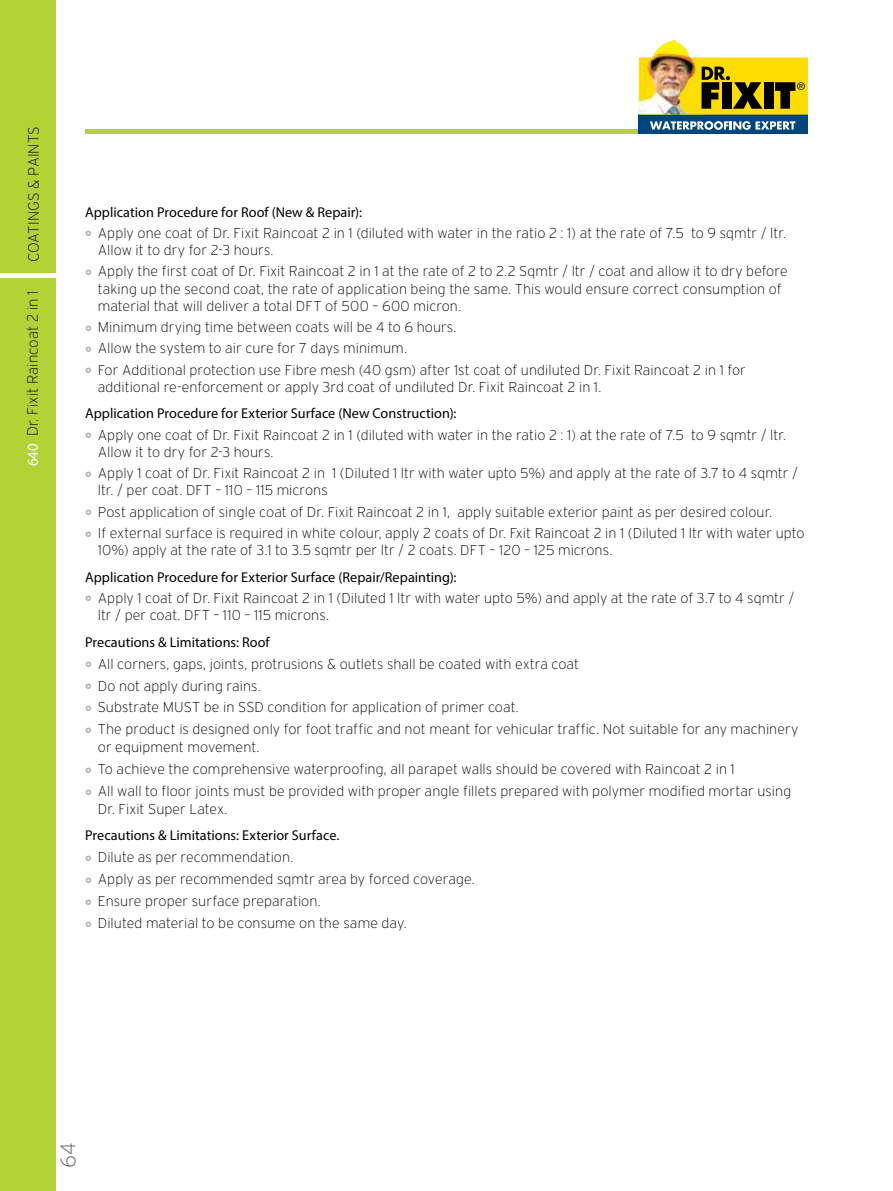
<style>
.page{position:relative;width:893px;height:1191px;background:#fff}
.page>*{position:absolute;margin:0;border:0;box-sizing:border-box;transform-origin:0 0}
.t1{font:200 21px "Interstate";color:#58595b}
.t2{font:200 15px "Interstate";color:#000}
.t3{font:200 14.25px/21.9px "Interstate";letter-spacing:.005em;color:#000}
.t4{font:14.25px "Myriad Pro";letter-spacing:.005em;color:#000}
.s1{font-family:"Myriad Pro";font-weight:400;color:#fff}
</style>
<div class="page">
<div style="left:0;top:0;width:55px;height:1191px;background:#b3d235"></div>
<div style="left:85px;top:129px;width:723px;height:5px;background:#b3d235"></div>
<div style="left:0;top:273px;width:56px;height:5px;background:#fff"></div>
<div style="left:639px;top:115px;width:169px;height:19px;background:#00467e"></div>
<img style="left:639px;top:39px;width:169px;height:76px">
<svg style="left:650px;top:121px;width:145px;height:9px"></svg>
<p class="t2" style="left:25px;top:262px;width:137px;rotate:-90deg">COATINGS &amp; PAINTS</p>
<p class="t2" style="left:24px;top:466px;width:178px;rotate:-90deg"><span class="s1">640</span> Dr. Fixit Raincoat 2 in 1</p>
<p class="t4" style="left:85px;top:203px;width:278px">Application Procedure for Roof (New &amp; Repair):</p>
<p class="t3" style="left:98px;top:224px;width:690px;line-height:17.1px">Apply one coat of Dr. Fixit Raincoat 2 in 1 (diluted with water in the ratio 2 : 1) at the rate of 7.5 to 9 sqmtr / ltr.<br>Allow it to dry for 2-3 hours.</p>
<p class="t3" style="left:98px;top:263px;width:691px;line-height:17.1px">Apply the first coat of Dr. Fixit Raincoat 2 in 1 at the rate of 2 to 2.2 Sqmtr / ltr / coat and allow it to dry before taking up the second coat, the rate of application being the same. This would ensure correct consumption of material that will deliver a total DFT of 500 – 600 micron.</p>
<p class="t3" style="left:98px;top:316px;width:650px;line-height:21.3px">Minimum drying time between coats will be 4 to 6 hours.<br>Allow the system to air cure for 7 days minimum.<br>For Additional protection use Fibre mesh (40 gsm) after 1st coat of undiluted Dr. Fixit Raincoat 2 in 1 for</p>
<p class="t3" style="left:98px;top:376px;width:505px">additional re-enforcement or apply 3rd coat of undiluted Dr. Fixit Raincoat 2 in 1.</p>
<p class="t4" style="left:85px;top:405px;width:373px">Application Procedure for Exterior Surface (New Construction):</p>
<p class="t3" style="left:98px;top:426px;width:690px;line-height:17.1px">Apply one coat of Dr. Fixit Raincoat 2 in 1 (diluted with water in the ratio 2 : 1) at the rate of 7.5 to 9 sqmtr / ltr.<br>Allow it to dry for 2-3 hours.</p>
<p class="t3" style="left:98px;top:464px;width:702px;line-height:17.1px">Apply 1 coat of Dr. Fixit Raincoat 2 in 1 (Diluted 1 ltr with water upto 5%) and apply at the rate of 3.7 to 4 sqmtr / ltr. / per coat. DFT – 110 – 115 microns</p>
<p class="t3" style="left:98px;top:501px;width:708px;line-height:21.3px">Post application of single coat of Dr. Fixit Raincoat 2 in 1, apply suitable exterior paint as per desired colour.<br>If external surface is required in white colour, apply 2 coats of Dr. Fxit Raincoat 2 in 1 (Diluted 1 ltr with water upto</p>
<p class="t3" style="left:98px;top:539px;width:516px">10%) apply at the rate of 3.1 to 3.5 sqmtr per ltr / 2 coats. DFT – 120 – 125 microns.</p>
<p class="t4" style="left:85px;top:568px;width:373px">Application Procedure for Exterior Surface (Repair/Repainting):</p>
<p class="t3" style="left:98px;top:589px;width:698px;line-height:17.1px">Apply 1 coat of Dr. Fixit Raincoat 2 in 1 (Diluted 1 ltr with water upto 5%) and apply at the rate of 3.7 to 4 sqmtr / ltr / per coat. DFT – 110 – 115 microns.</p>
<p class="t4" style="left:85px;top:633px;width:186px">Precautions &amp; Limitations: Roof</p>
<p class="t3" style="left:98px;top:652px;width:702px">All corners, gaps, joints, protrusions &amp; outlets shall be coated with extra coat<br>Do not apply during rains.<br>Substrate MUST be in SSD condition for application of primer coat.<br>The product is designed only for foot traffic and not meant for vehicular traffic. Not suitable for any machinery</p>
<p class="t3" style="left:98px;top:736px;width:695px">or equipment movement.<br>To achieve the comprehensive waterproofing, all parapet walls should be covered with Raincoat 2 in 1<br>All wall to floor joints must be provided with proper angle fillets prepared with polymer modified mortar using</p>
<p class="t3" style="left:98px;top:798px;width:131px">Dr. Fixit Super Latex.</p>
<p class="t4" style="left:85px;top:826px;width:256px">Precautions &amp; Limitations: Exterior Surface.</p>
<p class="t3" style="left:98px;top:846px;width:378px">Dilute as per recommendation.<br>Apply as per recommended sqmtr area by forced coverage.<br>Ensure proper surface preparation.<br>Diluted material to be consume on the same day.</p>
<h1 class="t1" style="left:57px;top:1167px;width:27px;rotate:-90deg">64</h1>
</div>
